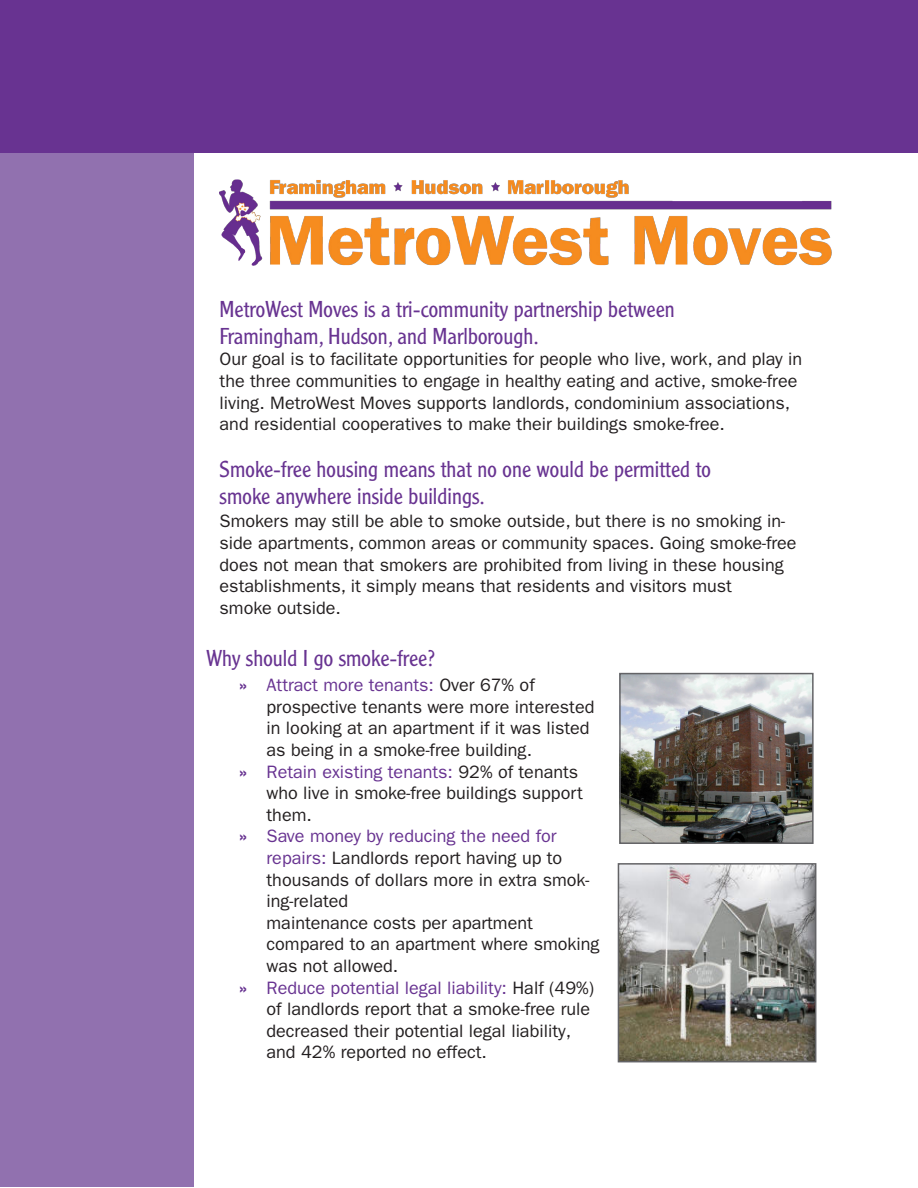
<style>
.page{position:relative;width:918px;height:1188px;background:#fff}
.page>*{position:absolute;margin:0;border:0;box-sizing:border-box;transform-origin:0 0}
.Header_1{font:300 22.5px "Clearface Gothic LT Std";color:#683391}
.header_2{font:300 22.5px "Clearface Gothic LT Std";color:#683391}
.Header_1-2{font:18px/21.6px "ITC Franklin Gothic Std";color:#231f20}
.body{font:18px/21.6px "ITC Franklin Gothic Std";color:#231f20}
.t1{font:18px "ITC Franklin Gothic Std";color:#683391}
.s1{font-family:"Clearface Gothic LT Std";font-weight:700}
.s2{color:#231f20}
.s3{font-family:"Clearface Gothic LT Std";font-weight:700;color:#683391}
.s4{color:#683391}
</style>
<div class="page">
<div style="left:0;top:76px;width:194px;height:1111px;background:#9171af"></div>
<div style="left:0;top:0;width:918px;height:153px;background:#683391"></div>
<img style="left:622px;top:676px;width:189px;height:165px">
<div style="left:619px;top:673px;width:195px;height:171px;border:2px solid #636366"></div>
<img style="left:220px;top:179px;width:612px;height:87px">
<img style="left:621px;top:866px;width:192px;height:193px">
<div style="left:618px;top:863px;width:198px;height:199px;border:2px solid #636366"></div>
<p class="Header_1" style="left:220px;top:295px;width:457px">MetroWest Moves is a tri-community partnership between</p>
<p class="Header_1" style="left:220px;top:322px;width:321px">Framingham, Hudson, and Marlborough.</p>
<p class="Header_1-2" style="left:220px;top:349px;width:584px">Our goal is to facilitate opportunities for people who live, work, and play in the three communities to engage in healthy eating and active, smoke-free living. MetroWest Moves supports landlords, condominium associations, and residential cooperatives to make their buildings smoke-free.</p>
<p class="Header_1" style="left:220px;top:456px;width:493px">Smoke-free housing means that no one would be permitted to</p>
<p class="Header_1" style="left:220px;top:483px;width:267px">smoke anywhere inside buildings.</p>
<p class="Header_1-2" style="left:220px;top:511px;width:579px">Smokers may still be able to smoke outside, but there is no smoking in&shy;side apartments, common areas or community spaces. Going smoke-free</p>
<p class="Header_1-2" style="left:220px;top:554px;width:566px">does not mean that smokers are prohibited from living in these housing</p>
<p class="Header_1-2" style="left:220px;top:575px;width:514px">establishments, it simply means that residents and visitors must</p>
<p class="Header_1-2" style="left:220px;top:597px;width:123px">smoke outside.</p>
<p class="header_2" style="left:207px;top:645px;width:231px">Why should I go smoke-free?</p>
<p class="t1" style="left:240px;top:675px;width:297px"><span class="s1">»</span> Attract more tenants: <span class="s2">Over 67% of</span></p>
<p class="body" style="left:267px;top:696px;width:329px">prospective tenants were more interested in looking at an apartment if it was listed as being in a smoke-free building.</p>
<p class="Header_1-2" style="left:267px;top:761px;width:318px;text-indent:-27px"><span class="s3">»</span> <span class="s4">Retain existing tenants:</span> 92% of tenants who live in smoke-free buildings support them.</p>
<p class="t1" style="left:240px;top:826px;width:319px"><span class="s1">»</span> Save money by reducing the need for</p>
<p class="body" style="left:267px;top:847px;width:324px"><span class="s4">repairs:</span> Landlords report having up to thousands of dollars more in extra smok&shy;ing-related</p>
<p class="body" style="left:267px;top:912px;width:268px">maintenance costs per apartment</p>
<p class="body" style="left:267px;top:934px;width:335px">compared to an apartment where smoking was not allowed.</p>
<p class="Header_1-2" style="left:267px;top:977px;width:329px;text-indent:-27px"><span class="s3">»</span> <span class="s4">Reduce potential legal liability:</span> Half (49%) of landlords report that a smoke-free rule decreased their potential legal liability,</p>
<p class="body" style="left:267px;top:1042px;width:222px">and 42% reported no effect.</p>
</div>
